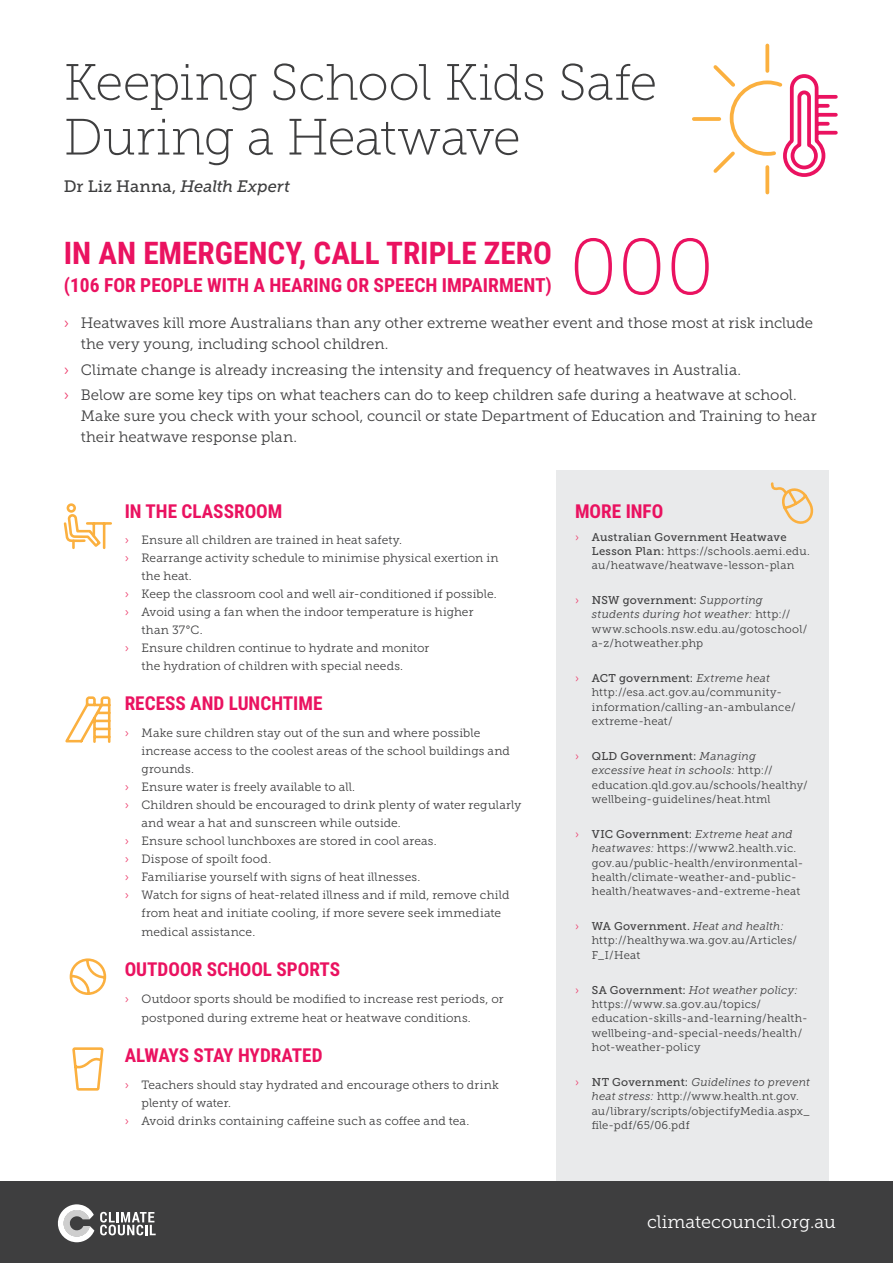
<style>
.page{position:relative;width:893px;height:1263px;background:#fff}
.page>*{position:absolute;margin:0;border:0;box-sizing:border-box;transform-origin:0 0}
.t1{font:78.75px "Museo Slab 100";color:#ea1260}
.t2{font:51px/54.8px "Museo Slab 100";letter-spacing:-.01em;color:#3e3e3f}
.t3{font:700 31.2px "Roboto Condensed";color:#ea1260}
.t4{font:700 19.5px "Roboto Condensed";color:#ea1260}
.t5{font:700 19.2px "Roboto Condensed";color:#ea1260}
.t6{font:18px "Museo Slab 300";color:#fff}
.Body_Intro{font:italic 16.5px "Museo Slab 500";letter-spacing:-.005em;color:#3e3e3f}
.t7{font:15px/21px "Museo Slab 300";color:#3e3e3f}
.t8{font:12px/18px "Museo Slab 300";letter-spacing:.01em;color:#3e3e3f}
.t9{font:11.25px/14.2px "Museo Slab 300";letter-spacing:.02em;color:#3e3e3f}
.s1{font-style:normal}
.s2{color:#ed3b6b}
.s3{font-family:"Museo Slab 500"}
.s4{font-style:italic}
</style>
<div class="page">
<div style="left:556px;top:470px;width:273px;height:725px;background:#e9eaeb"></div>
<div style="left:0;top:1181px;width:893px;height:82px;background:#3e3e3f"></div>
<svg style="left:57px;top:1204px;width:37px;height:38px"></svg>
<svg style="left:100px;top:1212px;width:56px;height:23px"></svg>
<svg style="left:692px;top:43px;width:146px;height:152px"></svg>
<hr style="left:87px;top:522px;width:24px;height:3px;background:#fbb03f">
<hr style="left:103px;top:524px;width:2px;height:24px;background:#fbb03f">
<svg style="left:63px;top:503px;width:40px;height:46px"></svg>
<svg style="left:65px;top:696px;width:46px;height:47px"></svg>
<svg style="left:69px;top:958px;width:38px;height:37px"></svg>
<svg style="left:72px;top:1047px;width:32px;height:44px"></svg>
<svg style="left:770px;top:482px;width:44px;height:42px"></svg>
<h2 class="t2" style="left:64px;top:55px;width:595px">Keeping School Kids Safe<br>During a Heatwave</h2>
<p class="Body_Intro" style="left:64px;top:177px;width:228px"><span class="s1">Dr Liz Hanna,</span> Health Expert</p>
<h4 class="t3" style="left:64px;top:231px;width:490px">IN AN EMERGENCY, CALL TRIPLE ZERO</h4>
<h4 class="t4" style="left:64px;top:271px;width:490px">(106 FOR PEOPLE WITH A HEARING OR SPEECH IMPAIRMENT)</h4>
<h1 class="t1" style="left:569px;top:225px;width:147px">000</h1>
<p class="t7" style="left:81px;top:313px;width:734px;text-indent:-17px"><span class="s2">›</span> Heatwaves kill more Australians than any other extreme weather event and those most at risk include the very young, including school children.</p>
<p class="t7" style="left:64px;top:359px;width:679px"><span class="s2">›</span> Climate change is already increasing the intensity and frequency of heatwaves in Australia.</p>
<p class="t7" style="left:81px;top:384px;width:737px;text-indent:-17px"><span class="s2">›</span> Below are some key tips on what teachers can do to keep children safe during a heatwave at school.<br>Make sure you check with your school, council or state Department of Education and Training to hear their heatwave response plan.</p>
<h4 class="t5" style="left:125px;top:497px;width:159px">IN THE CLASSROOM</h4>
<p class="t8" style="left:125px;top:531px;width:279px"><span class="s2">›</span> Ensure all children are trained in heat safety.</p>
<p class="t8" style="left:141px;top:549px;width:359px;text-indent:-17px"><span class="s2">›</span> Rearrange activity schedule to minimise physical exertion in the heat.</p>
<p class="t8" style="left:125px;top:585px;width:373px"><span class="s2">›</span> Keep the classroom cool and well air-conditioned if possible.</p>
<p class="t8" style="left:141px;top:603px;width:334px;text-indent:-17px"><span class="s2">›</span> Avoid using a fan when the indoor temperature is higher than 37°C.</p>
<p class="t8" style="left:141px;top:639px;width:289px;text-indent:-17px"><span class="s2">›</span> Ensure children continue to hydrate and monitor the hydration of children with special needs.</p>
<h4 class="t5" style="left:125px;top:690px;width:199px">RECESS AND LUNCHTIME</h4>
<p class="t8" style="left:141px;top:724px;width:370px;text-indent:-17px"><span class="s2">›</span> Make sure children stay out of the sun and where possible increase access to the coolest areas of the school buildings and grounds.</p>
<p class="t8" style="left:125px;top:778px;width:232px"><span class="s2">›</span> Ensure water is freely available to all.</p>
<p class="t8" style="left:141px;top:796px;width:381px;text-indent:-17px"><span class="s2">›</span> Children should be encouraged to drink plenty of water regularly and wear a hat and sunscreen while outside.</p>
<p class="t8" style="left:125px;top:832px;width:314px"><span class="s2">›</span> Ensure school lunchboxes are stored in cool areas.</p>
<p class="t8" style="left:125px;top:850px;width:148px"><span class="s2">›</span> Dispose of spoilt food.</p>
<p class="t8" style="left:125px;top:868px;width:297px"><span class="s2">›</span> Familiarise yourself with signs of heat illnesses.</p>
<p class="t8" style="left:141px;top:886px;width:370px;text-indent:-17px"><span class="s2">›</span> Watch for signs of heat-related illness and if mild, remove child from heat and initiate cooling, if more severe seek immediate</p>
<p class="t8" style="left:141px;top:923px;width:115px">medical assistance.</p>
<h4 class="t5" style="left:125px;top:956px;width:217px">OUTDOOR SCHOOL SPORTS</h4>
<p class="t8" style="left:141px;top:989px;width:364px;line-height:19.2px;text-indent:-17px"><span class="s2">›</span> Outdoor sports should be modified to increase rest periods, or postponed during extreme heat or heatwave conditions.</p>
<h4 class="t5" style="left:125px;top:1042px;width:199px">ALWAYS STAY HYDRATED</h4>
<p class="t8" style="left:141px;top:1075px;width:359px;text-indent:-17px"><span class="s2">›</span> Teachers should stay hydrated and encourage others to drink plenty of water.</p>
<p class="t8" style="left:125px;top:1111px;width:346px"><span class="s2">›</span> Avoid drinks containing caffeine such as coffee and tea.</p>
<h4 class="t5" style="left:575px;top:497px;width:90px">MORE INFO</h4>
<p class="t9" style="left:592px;top:530px;width:220px;text-indent:-17px"><span class="s2">›</span> <span class="s3">Australian Government Heatwave<br>Lesson Plan:</span> https://schools.aemi.edu. au/heatwave/heatwave-lesson-plan</p>
<p class="t9" style="left:592px;top:593px;width:217px;text-indent:-17px"><span class="s2">›</span> <span class="s3">NSW government:</span> <span class="s4">Supporting students during hot weather:</span> http:// www.schools.nsw.edu.au/gotoschool/ a-z/hotweather.php</p>
<p class="t9" style="left:592px;top:671px;width:205px;text-indent:-17px"><span class="s2">›</span> <span class="s3">ACT government:</span> <span class="s4">Extreme heat </span>http://esa.act.gov.au/community&shy;information/calling-an-ambulance/ extreme-heat/</p>
<p class="t9" style="left:592px;top:749px;width:217px;text-indent:-17px"><span class="s2">›</span> <span class="s3">QLD Government:</span> <span class="s4">Managing excessive heat in schools:</span> http:// education.qld.gov.au/schools/healthy/ wellbeing-guidelines/heat.html</p>
<p class="t9" style="left:592px;top:827px;width:213px;text-indent:-17px"><span class="s2">›</span> <span class="s3">VIC Government:</span> <span class="s4">Extreme heat and heatwaves:</span> https://www2.health.vic. gov.au/public-health/environmental&shy;health/climate-weather-and-public&shy;health/heatwaves-and-extreme-heat</p>
<p class="t9" style="left:592px;top:919px;width:207px;text-indent:-17px"><span class="s2">›</span> <span class="s3">WA Government.</span> <span class="s4">Heat and health: </span>http://healthywa.wa.gov.au/Articles/<br>F_I/Heat</p>
<p class="t9" style="left:592px;top:983px;width:217px;text-indent:-17px"><span class="s2">›</span> <span class="s3">SA Government:</span> <span class="s4">Hot weather policy: </span>https://www.sa.gov.au/topics/ education-skills-and-learning/health&shy;wellbeing-and-special-needs/health/ hot-weather-policy</p>
<p class="t9" style="left:592px;top:1075px;width:220px;text-indent:-17px"><span class="s2">›</span> <span class="s3">NT Government:</span> <span class="s4">Guidelines to prevent heat stress:</span> http://www.health.nt.gov. au/library/scripts/objectifyMedia.aspx_ file-pdf/65/06.pdf</p>
<p class="t6" style="left:647px;top:1212px;width:190px">climatecouncil.org.au</p>
</div>
